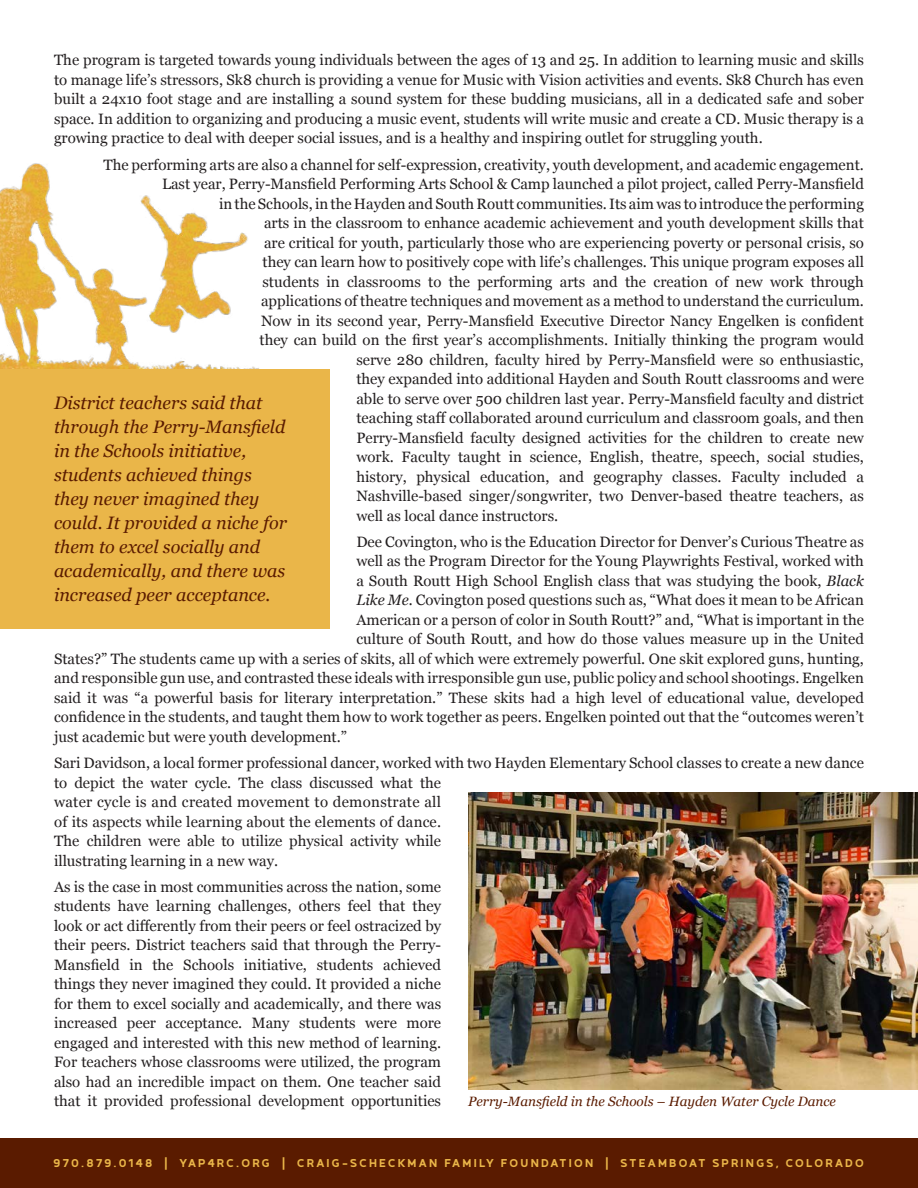
<style>
.page{position:relative;width:918px;height:1188px;background:#fff}
.page>*{position:absolute;margin:0;border:0;box-sizing:border-box;transform-origin:0 0}
.t1{font:italic 18px/24px "Georgia";color:#5a1b00}
.t2{font:15px/19.5px "Georgia";color:#231f20;text-align:justify}
.t3{font:600 13.5px "Betm";letter-spacing:.165em;color:#eab649}
.t4{font:italic 13.5px "Georgia";color:#5a1b00}
.s1{font-style:italic}
</style>
<div class="page">
<img style="left:0;top:163px;width:264px;height:207px">
<img style="left:468px;top:793px;width:450px;height:297px">
<div style="left:0;top:1138px;width:918px;height:50px;background:#5a1b00"></div>
<div style="left:0;top:370px;width:329px;height:259px;background:#eab649"></div>
<p class="t2" style="left:54px;top:50px;width:811px">The program is targeted towards young individuals between the ages of 13 and 25. In addition to learning music and skills to manage life’s stressors, Sk8 church is providing a venue for Music with Vision activities and events. Sk8 Church has even built a 24x10 foot stage and are installing a sound system for these budding musicians, all in a dedicated safe and sober space. In addition to organizing and producing a music event, students will write music and create a CD. Music therapy is a growing practice to deal with deeper social issues, and is a healthy and inspiring outlet for struggling youth.</p>
<p class="t2" style="left:104px;top:154px;width:762px">The performing arts are also a channel for self-expression, creativity, youth development, and academic engagement.</p>
<p class="t2" style="left:162px;top:174px;width:703px">Last year, Perry-Mansfield Performing Arts School &amp; Camp launched a pilot project, called Perry-Mansfield</p>
<p class="t2" style="left:219px;top:193px;width:646px">in the Schools, in the Hayden and South Routt communities. Its aim was to introduce the performing</p>
<p class="t2" style="left:264px;top:213px;width:601px">arts in the classroom to enhance academic achievement and youth development skills that</p>
<p class="t2" style="left:264px;top:232px;width:601px">are critical for youth, particularly those who are experiencing poverty or personal crisis, so</p>
<p class="t2" style="left:262px;top:252px;width:603px">they can learn how to positively cope with life’s challenges. This unique program exposes all</p>
<p class="t2" style="left:262px;top:271px;width:603px">students in classrooms to the performing arts and the creation of new work through</p>
<p class="t2" style="left:261px;top:291px;width:604px">applications of theatre techniques and movement as a method to understand the curriculum.</p>
<p class="t2" style="left:261px;top:310px;width:604px">Now in its second year, Perry-Mansfield Executive Director Nancy Engelken is confident</p>
<p class="t2" style="left:259px;top:330px;width:606px">they can build on the first year’s accomplishments. Initially thinking the program would</p>
<p class="t2" style="left:356px;top:349px;width:509px">serve 280 children, faculty hired by Perry-Mansfield were so enthusiastic,</p>
<p class="t2" style="left:356px;top:369px;width:509px">they expanded into additional Hayden and South Routt classrooms and were</p>
<p class="t2" style="left:356px;top:388px;width:509px">able to serve over 500 children last year. Perry-Mansfield faculty and district</p>
<p class="t2" style="left:356px;top:408px;width:509px">teaching staff collaborated around curriculum and classroom goals, and then</p>
<p class="t2" style="left:356px;top:427px;width:509px">Perry-Mansfield faculty designed activities for the children to create new</p>
<p class="t2" style="left:356px;top:447px;width:509px">work. Faculty taught in science, English, theatre, speech, social studies,</p>
<p class="t2" style="left:356px;top:466px;width:509px">history, physical education, and geography classes. Faculty included a</p>
<p class="t2" style="left:356px;top:486px;width:509px">Nashville-based singer/songwriter, two Denver-based theatre teachers, as</p>
<p class="t2" style="left:356px;top:505px;width:203px">well as local dance instructors.</p>
<p class="t2" style="left:356px;top:531px;width:509px">Dee Covington, who is the Education Director for Denver’s Curious Theatre as</p>
<p class="t2" style="left:356px;top:551px;width:509px">well as the Program Director for the Young Playwrights Festival, worked with</p>
<p class="t2" style="left:356px;top:570px;width:509px">a South Routt High School English class that was studying the book, <span class="s1">Black</span></p>
<p class="t2" style="left:356px;top:590px;width:509px"><span class="s1">Like Me.</span> Covington posed questions such as, “What does it mean to be African</p>
<p class="t2" style="left:356px;top:609px;width:509px">American or a person of color in South Routt?” and, “What is important in the</p>
<p class="t2" style="left:356px;top:629px;width:509px">culture of South Routt, and how do those values measure up in the United</p>
<p class="t2" style="left:54px;top:648px;width:812px">States?” The students came up with a series of skits, all of which were extremely powerful. One skit explored guns, hunting,</p>
<p class="t2" style="left:54px;top:668px;width:811px">and responsible gun use, and contrasted these ideals with irresponsible gun use, public policy and school shootings. Engelken</p>
<p class="t2" style="left:54px;top:687px;width:811px">said it was “a powerful basis for literary interpretation.” These skits had a high level of educational value, developed</p>
<p class="t2" style="left:54px;top:707px;width:811px">confidence in the students, and taught them how to work together as peers. Engelken pointed out that the “outcomes weren’t</p>
<p class="t2" style="left:54px;top:726px;width:295px">just academic but were youth development.”</p>
<p class="t2" style="left:54px;top:753px;width:811px;text-align:left">Sari Davidson, a local former professional dancer, worked with two Hayden Elementary School classes to create a new dance to depict the water cycle. The class discussed what the<br>water cycle is and created movement to demonstrate all<br>of its aspects while learning about the elements of dance.<br>The children were able to utilize physical activity while<br>illustrating learning in a new way.</p>
<p class="t2" style="left:54px;top:876px;width:389px">As is the case in most communities across the nation, some students have learning challenges, others feel that they look or act differently from their peers or feel ostracized by their peers. District teachers said that through the Perry-Mansfield in the Schools initiative, students achieved things they never imagined they could. It provided a niche for them to excel socially and academically, and there was increased peer acceptance. Many students were more engaged and interested with this new method of learning.<br>For teachers whose classrooms were utilized, the program also had an incredible impact on them. One teacher said that it provided professional development opportunities</p>
<p class="t1" style="left:54px;top:390px;width:235px">District teachers said that through the Perry-Mansfield in the Schools initiative, students achieved things they never imagined they could. It provided a niche for them to excel socially and academically, and there was increased peer acceptance.</p>
<p class="t4" style="left:468px;top:1092px;width:369px">Perry-Mansfield in the Schools – Hayden Water Cycle Dance</p>
<p class="t3" style="left:54px;top:1154px;width:812px">970.879.0148 | YAP4RC.ORG | CRAIG-SCHECKMAN FAMILY FOUNDATION | STEAMBOAT SPRINGS, COLORADO</p>
</div>
